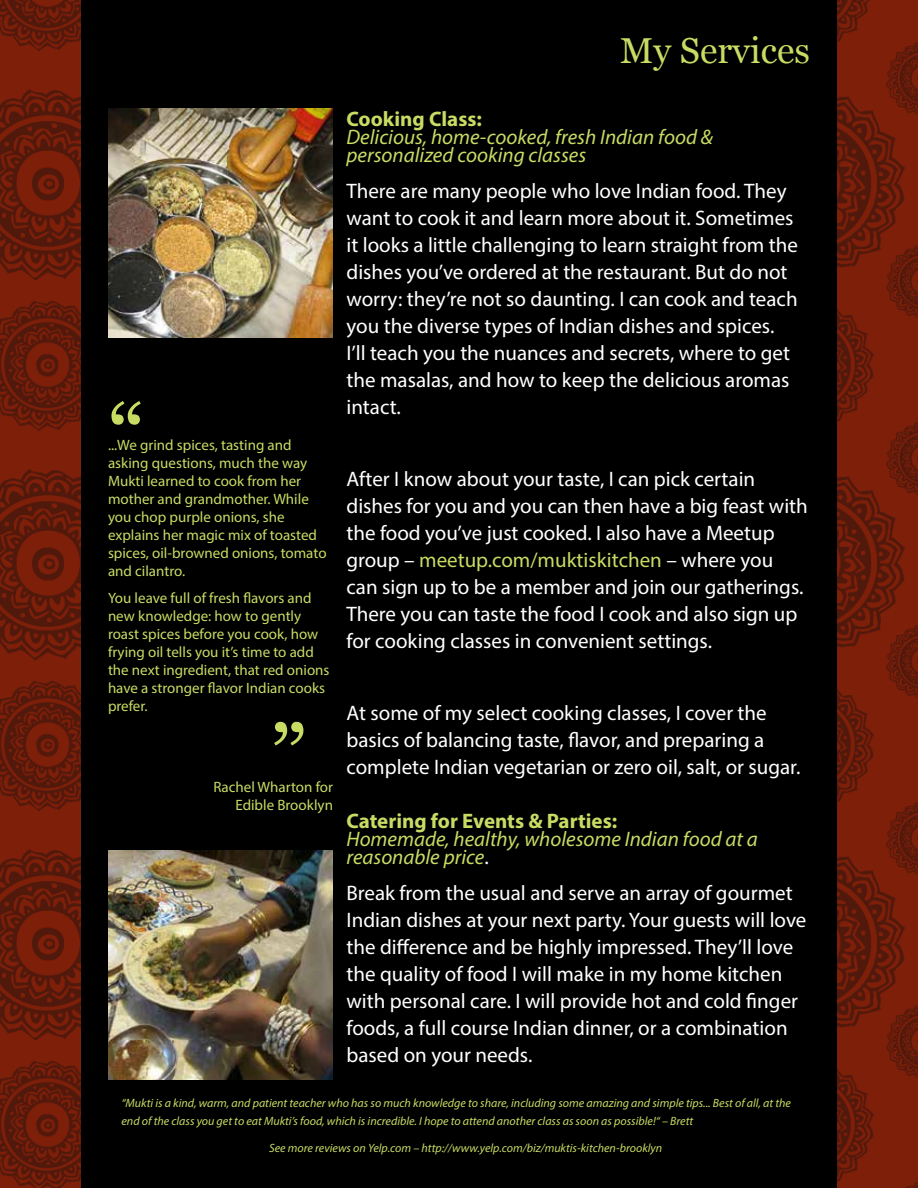
<style>
.page{position:relative;width:918px;height:1188px;background:#fff}
.page>*{position:absolute;margin:0;border:0;box-sizing:border-box;transform-origin:0 0}
.t1{font:90px "Georgia";color:#c8dc64}
.t2{font:36px "Georgia";color:#c8dc64}
.t3{font:21px/27px "Myriad Pro";color:#fff}
.t4{font:italic 21px/18px "Myriad Pro";color:#c8dc64}
.t5{font:700 21px "Myriad Pro";color:#c8dc64}
.t6{font:15px/18px "Myriad Pro";color:#c8dc64}
.t7{font:italic 12px/18px "Myriad Pro";color:#c8dc64}
.s1{color:#c8dc64}
.s2{font-style:normal;color:#fff}
</style>
<div class="page">
<img style="left:0;top:0;width:918px;height:1188px">
<div style="left:81px;top:0;width:756px;height:1188px;background:#000"></div>
<img style="left:108px;top:108px;width:225px;height:230px">
<img style="left:108px;top:850px;width:225px;height:230px">
<h2 class="t2" style="left:620px;top:30px;width:191px">My Services</h2>
<h1 class="t1" style="left:108px;top:386px;width:38px">“</h1>
<p class="t6" style="left:108px;top:436px;width:220px">...We grind spices, tasting and asking questions, much the way<br>Mukti learned to cook from her mother and grandmother. While you chop purple onions, she explains her magic mix of toasted spices, oil-browned onions, tomato and cilantro.</p>
<p class="t6" style="left:108px;top:589px;width:223px">You leave full of fresh flavors and new knowledge: how to gently roast spices before you cook, how frying oil tells you it’s time to add the next ingredient, that red onions have a stronger flavor Indian cooks prefer.</p>
<h1 class="t1" style="left:270px;top:707px;width:38px">”</h1>
<p class="t6" style="left:213px;top:778px;width:121px">Rachel Wharton for</p>
<p class="t6" style="left:235px;top:796px;width:99px">Edible Brooklyn</p>
<p class="t5" style="left:346px;top:105px;width:137px">Cooking Class:</p>
<p class="t4" style="left:346px;top:128px;width:368px">Delicious, home-cooked, fresh Indian food &amp; personalized cooking classes</p>
<p class="t3" style="left:346px;top:177px;width:453px">There are many people who love Indian food. They want to cook it and learn more about it. Sometimes it looks a little challenging to learn straight from the dishes you’ve ordered at the restaurant. But do not worry: they’re not so daunting. I can cook and teach you the diverse types of Indian dishes and spices.<br>I’ll teach you the nuances and secrets, where to get the masalas, and how to keep the delicious aromas intact.</p>
<p class="t3" style="left:346px;top:465px;width:463px">After I know about your taste, I can pick certain dishes for you and you can then have a big feast with the food you’ve just cooked. I also have a Meetup group – <span class="s1">meetup.com/muktiskitchen</span> – where you can sign up to be a member and join our gatherings.<br>There you can taste the food I cook and also sign up for cooking classes in convenient settings.</p>
<p class="t3" style="left:346px;top:699px;width:455px">At some of my select cooking classes, I cover the basics of balancing taste, flavor, and preparing a complete Indian vegetarian or zero oil, salt, or sugar.</p>
<p class="t5" style="left:346px;top:807px;width:272px">Catering for Events &amp; Parties:</p>
<p class="t4" style="left:346px;top:830px;width:413px">Homemade, healthy, wholesome Indian food at a reasonable price<span class="s2">.</span></p>
<p class="t3" style="left:346px;top:879px;width:461px">Break from the usual and serve an array of gourmet Indian dishes at your next party. Your guests will love the difference and be highly impressed. They’ll love the quality of food I will make in my home kitchen with personal care. I will provide hot and cold finger foods, a full course Indian dinner, or a combination based on your needs.</p>
<p class="t7" style="left:122px;top:1094px;width:671px">“Mukti is a kind, warm, and patient teacher who has so much knowledge to share, including some amazing and simple tips... Best of all, at the end of the class you get to eat Mukti’s food, which is incredible. I hope to attend another class as soon as possible!“ – Brett</p>
<p class="t7" style="left:269px;top:1139px;width:395px">See more reviews on Yelp.com – http://www.yelp.com/biz/muktis-kitchen-brooklyn</p>
</div>
